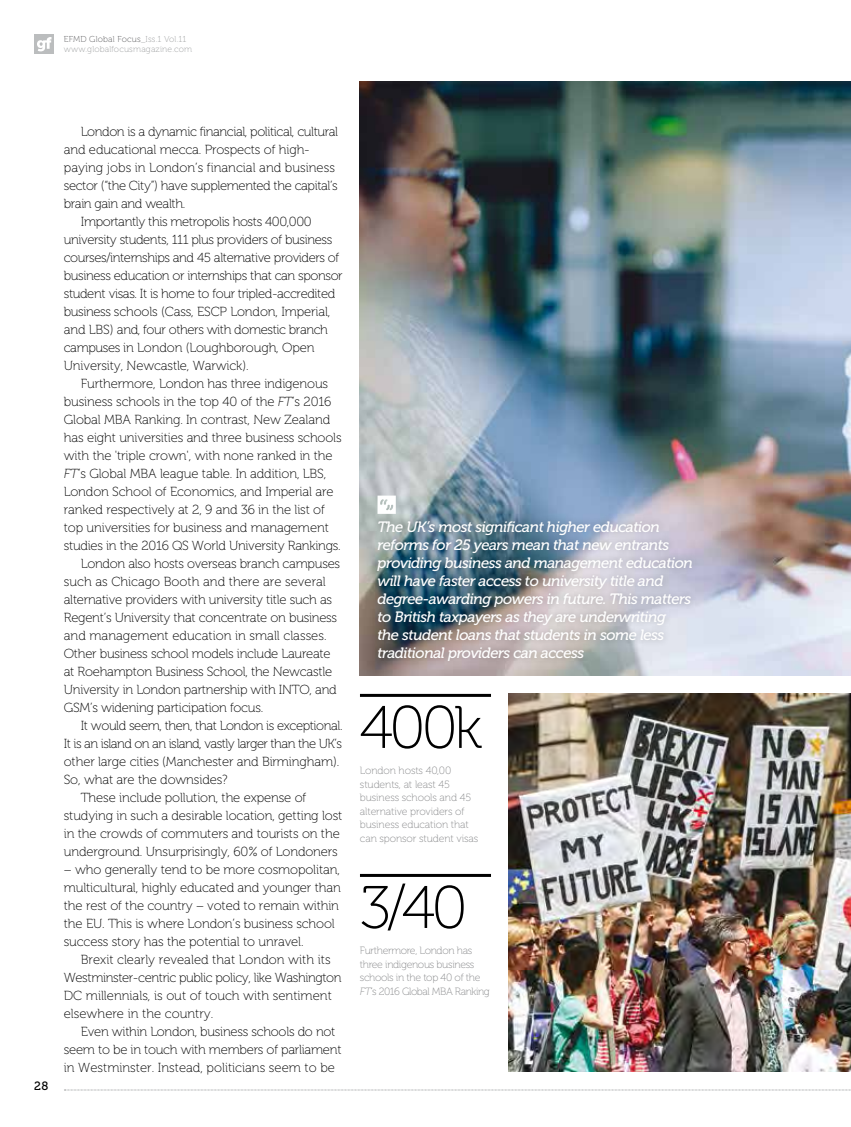
<style>
.page{position:relative;width:851px;height:1127px;background:#fff}
.page>*{position:absolute;margin:0;border:0;box-sizing:border-box;transform-origin:0 0}
.t1{font:60px "Museo 100";letter-spacing:-.06em;color:#000}
.t2{font:italic 15px/18px "Museo 500";letter-spacing:-.03em;color:#fff}
.t3{font:13.2px "Museo 100";letter-spacing:-.01em;color:#000}
.t4{font:13.2px "Museo 100";letter-spacing:-.03em;color:#000}
.t5{font:13.2px "Museo 100";letter-spacing:-.04em;color:#000}
.t6{font:12px "Museo 500";color:#000}
.t7{font:10.5px/13.5px "Museo 100";letter-spacing:-.01em;color:#87888a}
.t8{font:10.5px/13.5px "Museo 100";letter-spacing:-.03em;color:#87888a}
.t9{font:8.7px/10.1px "Museo 100";letter-spacing:.02em;color:#9c9e9f}
.s1{color:#58585a}
.s2{font-style:italic}
</style>
<div class="page">
<div style="left:34px;top:34px;width:20px;height:20px;background:#bbbdbe"></div>
<svg style="left:37px;top:37px;width:14px;height:14px"></svg>
<svg style="left:64px;top:1089px;width:787px;height:1px"></svg>
<img style="left:360px;top:82px;width:490px;height:594px">
<hr style="left:360px;top:694px;width:131px;height:3px;background:#000">
<hr style="left:360px;top:874px;width:131px;height:3px;background:#000">
<img style="left:508px;top:694px;width:342px;height:378px">
<div style="left:369px;top:513px;width:330px;height:156px;background:#000;opacity:.25"></div>
<svg style="left:377px;top:495px;width:19px;height:19px"></svg>
<p class="t9" style="left:64px;top:35px;width:130px"><span class="s1">EFMD Global Focus</span>_Iss.1 Vol.11 www.globalfocusmagazine.com</p>
<p class="t6" style="left:34px;top:1079px;width:16px">28</p>
<p class="t4" style="left:81px;top:124px;width:259px">London is a dynamic financial, political, cultural</p>
<p class="t3" style="left:64px;top:142px;width:247px">and educational mecca. Prospects of high-</p>
<p class="t3" style="left:64px;top:160px;width:272px">paying jobs in London’s financial and business</p>
<p class="t4" style="left:64px;top:178px;width:275px">sector (“the City”) have supplemented the capital’s</p>
<p class="t4" style="left:64px;top:196px;width:123px">brain gain and wealth.</p>
<p class="t4" style="left:81px;top:214px;width:232px">Importantly this metropolis hosts 400,000</p>
<p class="t4" style="left:64px;top:232px;width:270px">university students, 111 plus providers of business</p>
<p class="t4" style="left:64px;top:250px;width:277px">courses/internships and 45 alternative providers of</p>
<p class="t4" style="left:64px;top:268px;width:280px">business education or internships that can sponsor</p>
<p class="t4" style="left:64px;top:286px;width:273px">student visas. It is home to four tripled-accredited</p>
<p class="t3" style="left:64px;top:304px;width:268px">business schools (Cass, ESCP London, Imperial,</p>
<p class="t4" style="left:64px;top:322px;width:266px">and LBS) and, four others with domestic branch</p>
<p class="t3" style="left:64px;top:340px;width:252px">campuses in London (Loughborough, Open</p>
<p class="t3" style="left:64px;top:358px;width:186px">University, Newcastle, Warwick).</p>
<p class="t3" style="left:81px;top:376px;width:249px">Furthermore, London has three indigenous</p>
<p class="t3" style="left:64px;top:394px;width:269px">business schools in the top 40 of the <span class="s2">FT</span>’s 2016</p>
<p class="t3" style="left:64px;top:412px;width:268px">Global MBA Ranking. In contrast, New Zealand</p>
<p class="t3" style="left:64px;top:430px;width:279px">has eight universities and three business schools</p>
<p class="t3" style="left:64px;top:448px;width:270px">with the 'triple crown', with none ranked in the</p>
<p class="t3" style="left:64px;top:466px;width:264px"><span class="s2">FT</span>’s Global MBA league table. In addition, LBS,</p>
<p class="t3" style="left:64px;top:484px;width:271px">London School of Economics, and Imperial are</p>
<p class="t3" style="left:64px;top:502px;width:262px">ranked respectively at 2, 9 and 36 in the list of</p>
<p class="t3" style="left:64px;top:520px;width:266px">top universities for business and management</p>
<p class="t3" style="left:64px;top:538px;width:278px">studies in the 2016 QS World University Rankings.</p>
<p class="t3" style="left:81px;top:556px;width:261px">London also hosts overseas branch campuses</p>
<p class="t3" style="left:64px;top:574px;width:263px">such as Chicago Booth and there are several</p>
<p class="t3" style="left:64px;top:592px;width:270px">alternative providers with university title such as</p>
<p class="t3" style="left:64px;top:610px;width:275px">Regent’s University that concentrate on business</p>
<p class="t3" style="left:64px;top:628px;width:264px">and management education in small classes.</p>
<p class="t3" style="left:64px;top:646px;width:268px">Other business school models include Laureate</p>
<p class="t3" style="left:64px;top:664px;width:270px">at Roehampton Business School, the Newcastle</p>
<p class="t3" style="left:64px;top:682px;width:274px">University in London partnership with INTO, and</p>
<p class="t3" style="left:64px;top:700px;width:201px">GSM’s widening participation focus.</p>
<p class="t4" style="left:81px;top:718px;width:263px">It would seem, then, that London is exceptional.</p>
<p class="t5" style="left:64px;top:736px;width:280px">It is an island on an island, vastly larger than the UK’s</p>
<p class="t3" style="left:64px;top:754px;width:277px">other large cities (Manchester and Birmingham).</p>
<p class="t3" style="left:64px;top:772px;width:165px">So, what are the downsides?</p>
<p class="t3" style="left:81px;top:790px;width:227px">These include pollution, the expense of</p>
<p class="t3" style="left:64px;top:808px;width:280px">studying in such a desirable location, getting lost</p>
<p class="t3" style="left:64px;top:826px;width:277px">in the crowds of commuters and tourists on the</p>
<p class="t3" style="left:64px;top:844px;width:275px">underground. Unsurprisingly, 60% of Londoners</p>
<p class="t3" style="left:64px;top:862px;width:277px">− who generally tend to be more cosmopolitan,</p>
<p class="t3" style="left:64px;top:880px;width:278px">multicultural, highly educated and younger than</p>
<p class="t3" style="left:64px;top:898px;width:277px">the rest of the country − voted to remain within</p>
<p class="t3" style="left:64px;top:916px;width:272px">the EU. This is where London’s business school</p>
<p class="t3" style="left:64px;top:934px;width:241px">success story has the potential to unravel.</p>
<p class="t3" style="left:81px;top:952px;width:251px">Brexit clearly revealed that London with its</p>
<p class="t4" style="left:64px;top:970px;width:279px">Westminster-centric public policy, like Washington</p>
<p class="t3" style="left:64px;top:988px;width:269px">DC millennials, is out of touch with sentiment</p>
<p class="t3" style="left:64px;top:1006px;width:151px">elsewhere in the country.</p>
<p class="t3" style="left:81px;top:1024px;width:256px">Even within London, business schools do not</p>
<p class="t3" style="left:64px;top:1042px;width:279px">seem to be in touch with members of parliament</p>
<p class="t3" style="left:64px;top:1060px;width:272px">in Westminster. Instead, politicians seem to be</p>
<p class="t2" style="left:377px;top:518px;width:317px">The UK’s most significant higher education reforms for 25 years mean that new entrants providing business and management education will have faster access to university title and degree-awarding powers in future. This matters to British taxpayers as they are underwriting<br>the student loans that students in some less traditional providers can access</p>
<h1 class="t1" style="left:360px;top:695px;width:124px">400k</h1>
<p class="t7" style="left:360px;top:764px;width:120px">London hosts 40,00 students, at least 45 business schools and 45 alternative providers of business education that can sponsor student visas</p>
<h1 class="t1" style="left:360px;top:875px;width:109px">3/40</h1>
<p class="t8" style="left:360px;top:944px;width:131px">Furthermore, London has three indigenous business schools in the top 40 of the<br><span class="s2">FT</span>’s 2016 Global MBA Ranking</p>
</div>
